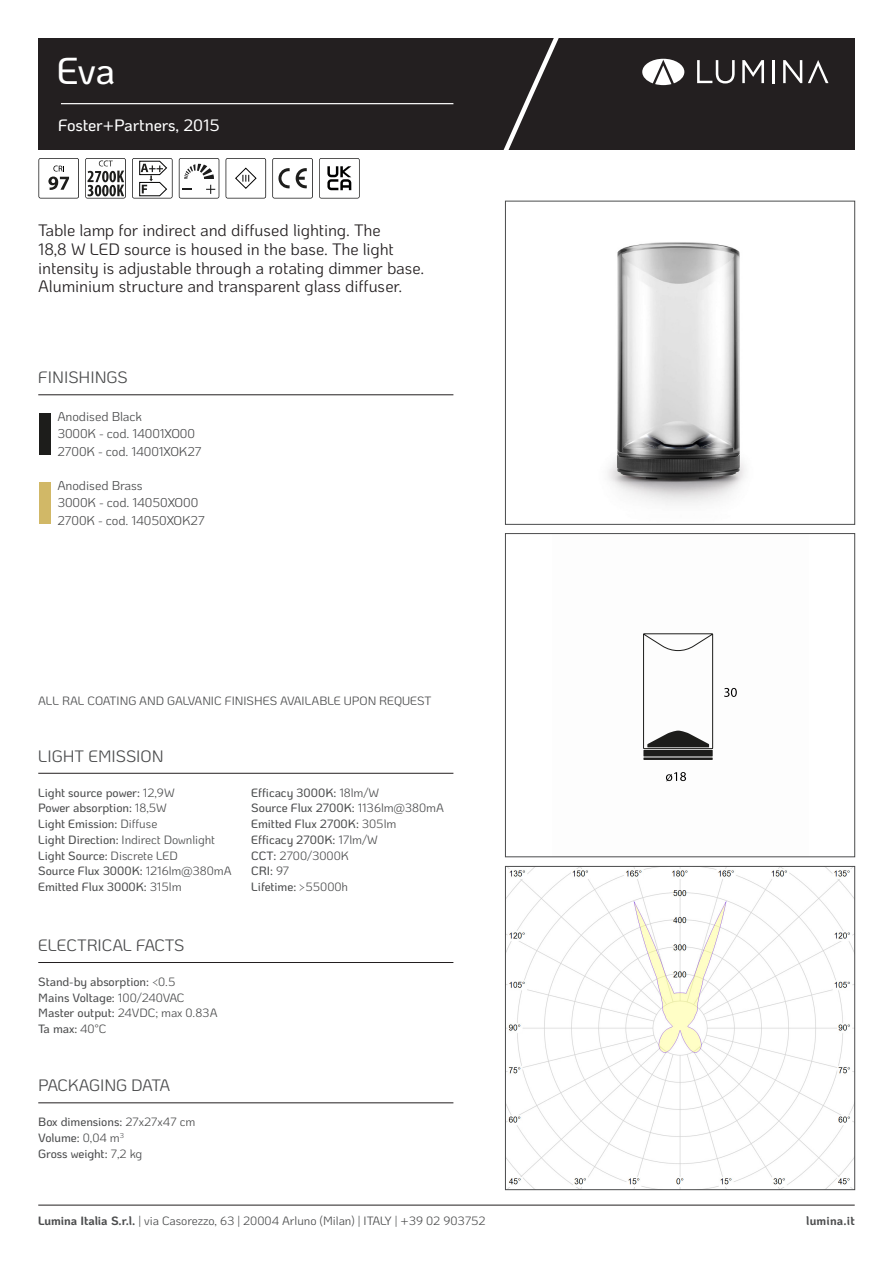
<style>
.page{position:relative;width:893px;height:1263px;background:#fff}
.page>*{position:absolute;margin:0;border:0;box-sizing:border-box;transform-origin:0 0}
.t1{font:500 37.5px "Ko Ho";color:#fff}
.t2{font:16.5px/18.8px "Ko Ho";letter-spacing:-.005em;color:#231f20}
.t3{font:16.5px "Ko Ho";color:#4b4c4d}
.t4{font:500 16.5px "Ko Ho";letter-spacing:-.005em;color:#fff}
.t5{font:16.5px "Ko Ho";letter-spacing:-.035em;color:#4b4c4d}
.t6{font:12.75px/17.2px "Ko Ho";letter-spacing:-.005em;color:#4b4c4d}
.t7{font:500 12px/15.8px "Ko Ho";letter-spacing:-.005em;color:#4b4c4d}
.t8{font:12px "Ko Ho";color:#4b4c4d}
.t9{font:700 12px "Ko Ho";letter-spacing:.015em;color:#4b4c4d}
.s1{font-weight:400}
.s2{font-weight:700}
</style>
<div class="page">
<div style="left:38px;top:38px;width:817px;height:112px;background:#231f20"></div>
<hr style="left:38px;top:1205px;width:817px;height:1px;background:#231f20">
<hr style="left:38px;top:394px;width:415px;height:1px;background:#231f20">
<hr style="left:38px;top:773px;width:415px;height:1px;background:#231f20">
<hr style="left:38px;top:962px;width:415px;height:1px;background:#231f20">
<hr style="left:38px;top:1102px;width:415px;height:1px;background:#231f20">
<svg style="left:642px;top:59px;width:42px;height:26px"></svg>
<svg style="left:697px;top:60px;width:38px;height:23px"></svg>
<svg style="left:742px;top:60px;width:22px;height:23px"></svg>
<hr style="left:772px;top:60px;width:3px;height:23px;background:#fff">
<svg style="left:783px;top:60px;width:19px;height:23px"></svg>
<svg style="left:808px;top:60px;width:20px;height:23px"></svg>
<svg style="left:724px;top:688px;width:13px;height:9px"></svg>
<svg style="left:666px;top:772px;width:20px;height:9px"></svg>
<div style="left:643px;top:750px;width:70px;height:6px;background:#1d1d1b"></div>
<hr style="left:643px;top:757px;width:70px;height:3px;background:#1d1d1b">
<svg style="left:643px;top:633px;width:70px;height:116px"></svg>
<div style="left:505px;top:533px;width:350px;height:324px;border:1px solid #4b4c4d"></div>
<img style="left:507px;top:868px;width:346px;height:320px">
<div style="left:505px;top:866px;width:350px;height:324px;border:1px solid #4b4c4d"></div>
<img style="left:608px;top:242px;width:137px;height:263px">
<div style="left:505px;top:201px;width:350px;height:323px;border:1px solid #4b4c4d"></div>
<div style="left:39px;top:413px;width:11px;height:42px;background:#1d1d1b"></div>
<div style="left:39px;top:482px;width:11px;height:42px;background:#d1b867"></div>
<hr style="left:61px;top:103px;width:392px;height:1px;background:#fff">
<svg style="left:503px;top:38px;width:56px;height:112px"></svg>
<svg style="left:38px;top:158px;width:41px;height:40px"></svg>
<svg style="left:85px;top:158px;width:41px;height:40px"></svg>
<svg style="left:132px;top:158px;width:41px;height:40px"></svg>
<svg style="left:179px;top:158px;width:40px;height:40px"></svg>
<svg style="left:226px;top:158px;width:40px;height:40px"></svg>
<svg style="left:272px;top:158px;width:41px;height:40px"></svg>
<svg style="left:319px;top:158px;width:41px;height:40px"></svg>
<h1 class="t1" style="left:57px;top:41px;width:60px">Eva</h1>
<h2 class="t4" style="left:58px;top:112px;width:163px">Foster+Partners, 2015</h2>
<h2 class="t2" style="left:38px;top:221px;width:388px">Table lamp for indirect and diffused lighting. The<br>18,8 W LED source is housed in the base. The light intensity is adjustable through a rotating dimmer base.<br>Aluminium structure and transparent glass diffuser.</h2>
<h2 class="t3" style="left:38px;top:365px;width:91px">FINISHINGS</h2>
<p class="t6" style="left:57px;top:408px;width:146px">Anodised Black<br>3000K - cod. 14001XO00<br>2700K - cod. 14001XOK27</p>
<p class="t6" style="left:57px;top:477px;width:149px">Anodised Brass<br>3000K - cod. 14050XO00<br>2700K - cod. 14050XOK27</p>
<p class="t8" style="left:38px;top:692px;width:395px">ALL RAL COATING AND GALVANIC FINISHES AVAILABLE UPON REQUEST</p>
<h2 class="t3" style="left:38px;top:743px;width:127px">LIGHT EMISSION</h2>
<p class="t7" style="left:38px;top:785px;width:195px">Light source power: <span class="s1">12,9W<br></span>Power absorption: <span class="s1">18,5W<br></span>Light Emission: <span class="s1">Diffuse<br></span>Light Direction: <span class="s1">Indirect Downlight<br></span>Light Source: <span class="s1">Discrete LED<br></span>Source Flux 3000K: <span class="s1">1216lm@380mA<br></span>Emitted Flux 3000K: <span class="s1">315lm</span></p>
<p class="t7" style="left:251px;top:785px;width:194px">Efficacy 3000K: <span class="s1">18lm/W<br></span>Source Flux 2700K: <span class="s1">1136lm@380mA<br></span>Emitted Flux 2700K: <span class="s1">305lm<br></span>Efficacy 2700K: <span class="s1">17lm/W<br></span>CCT: <span class="s1">2700/3000K<br></span>CRI: <span class="s1">97<br></span>Lifetime: <span class="s1">&gt;55000h</span></p>
<h2 class="t3" style="left:38px;top:932px;width:148px">ELECTRICAL FACTS</h2>
<p class="t7" style="left:38px;top:974px;width:181px">Stand-by absorption: <span class="s1">&lt;0.5<br></span>Mains Voltage: <span class="s1">100/240VAC<br></span>Master output: <span class="s1">24VDC; max 0.83A<br></span>Ta max: <span class="s1">40°C</span></p>
<h2 class="t5" style="left:38px;top:1073px;width:133px">PACKAGING DATA</h2>
<p class="t7" style="left:38px;top:1114px;width:159px">Box dimensions: <span class="s1">27x27x47 cm<br></span>Volume: <span class="s1">0,04 m</span><sup>3<br></sup>Gross weight: <span class="s1">7,2 kg</span></p>
<p class="t8" style="left:38px;top:1211px;width:449px"><span class="s2">Lumina Italia S.r.l.</span> | via Casorezzo, 63 | 20004 Arluno (Milan) | ITALY | +39 02 903752</p>
<p class="t9" style="left:806px;top:1210px;width:50px">lumina.it</p>
</div>
